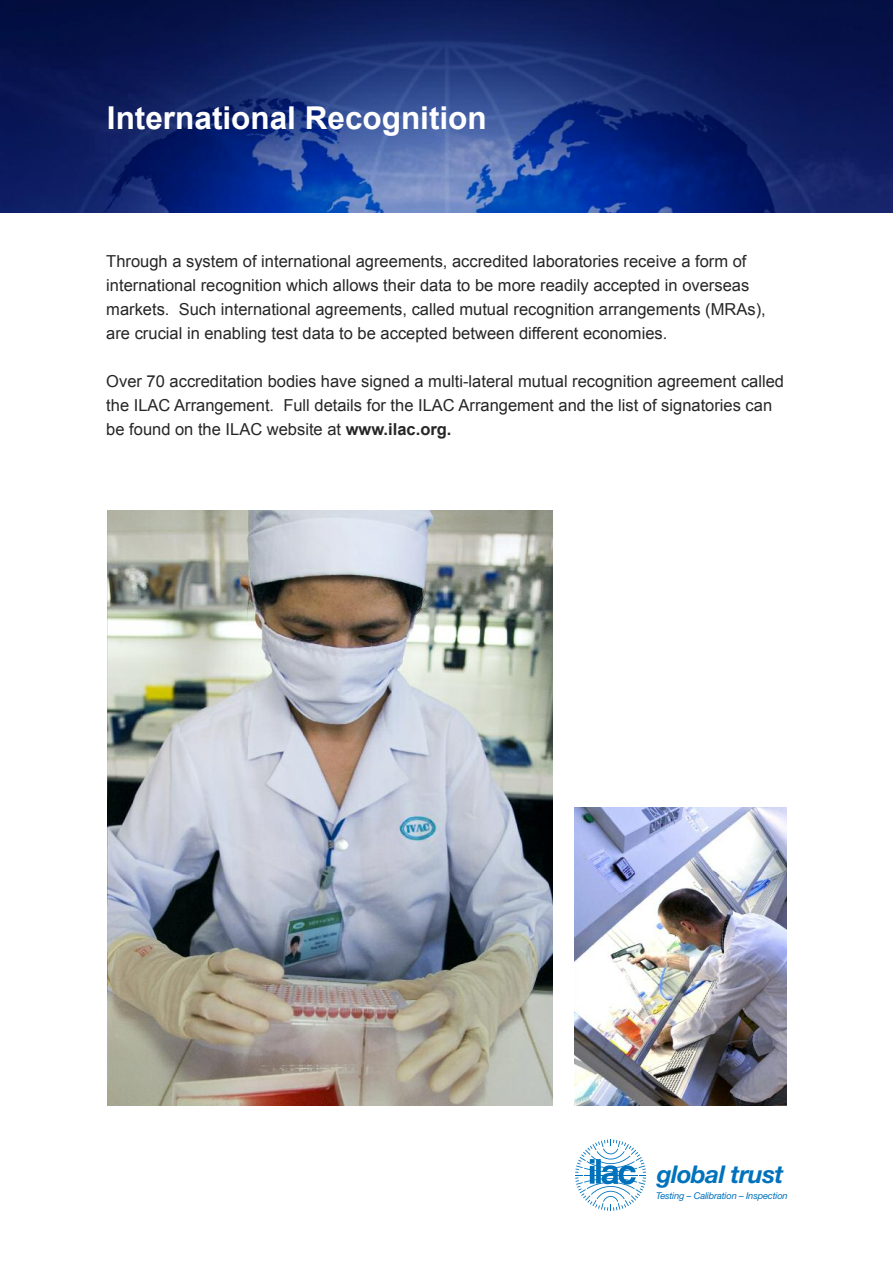
<style>
.page{position:relative;width:893px;height:1263px;background:#fff}
.page>*{position:absolute;margin:0;border:0;box-sizing:border-box;transform-origin:0 0}
.t1{font:700 31.5px "Arial";color:#fff}
.t2{font:italic 700 24.45px "Helvetica Neue";letter-spacing:-.025em;color:#0072bc}
.t3{font:16.5px/24px "Arial";color:#272627}
.t4{font:italic 9.3px "Helvetica Neue";letter-spacing:-.02em;color:#0072bc}
.s1{font-weight:700}
</style>
<div class="page">
<img style="left:0;top:0;width:893px;height:213px">
<svg style="left:575px;top:1139px;width:71px;height:72px"></svg>
<img style="left:108px;top:510px;width:445px;height:596px">
<img style="left:574px;top:808px;width:213px;height:298px">
<h1 class="t1" style="left:107px;top:101px;width:381px">International Recognition</h1>
<p class="t3" style="left:106px;top:249px;width:661px">Through a system of international agreements, accredited laboratories receive a form of international recognition which allows their data to be more readily accepted in overseas markets. Such international agreements, called mutual recognition arrangements (MRAs), are crucial in enabling test data to be accepted between different economies.</p>
<p class="t3" style="left:106px;top:369px;width:679px">Over 70 accreditation bodies have signed a multi-lateral mutual recognition agreement called the ILAC Arrangement. Full details for the ILAC Arrangement and the list of signatories can be found on the ILAC website at <span class="s1">www.ilac.org.</span></p>
<h2 class="t2" style="left:657px;top:1166px;width:128px">global trust</h2>
<p class="t4" style="left:656px;top:1193px;width:133px">Testing – Calibration – Inspection</p>
</div>
